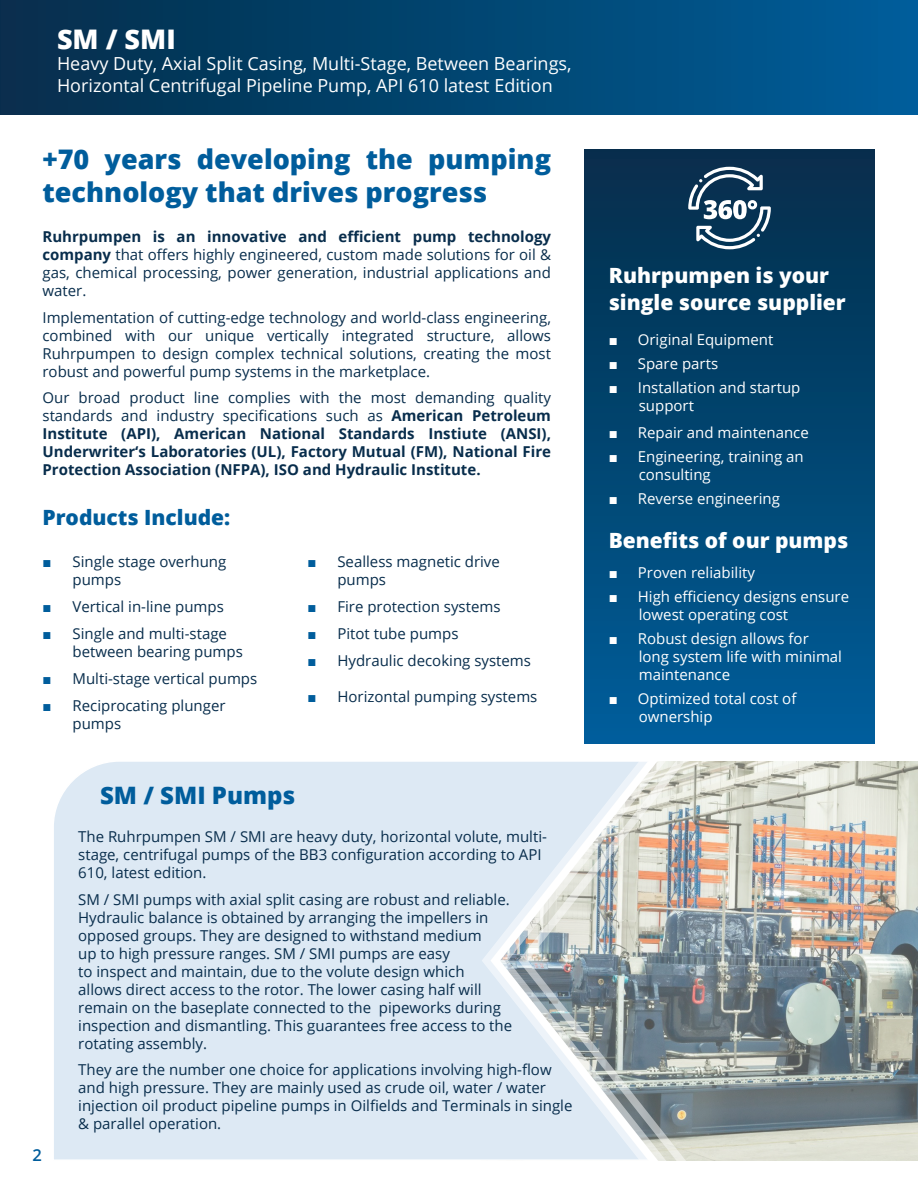
<style>
.page{position:relative;width:918px;height:1188px;background:#fff}
.page>*{position:absolute;margin:0;border:0;box-sizing:border-box;transform-origin:0 0}
.H1_-_maintitle{font:800 27px/32.4px "Open Sans";color:#005d9c}
.t1{font:800 27px "Open Sans";color:#fff}
.H2_-_subtitle{font:800 24px "Open Sans";color:#005d9c}
.H2_-_subtitle-2{font:800 21px/27px "Open Sans";color:#fff}
.H2_-_subtitle-3{font:800 21px "Open Sans";color:#005d9c}
.t2{font:18px/21.6px "Open Sans";color:#fff}
.t3{font:600 16.5px "Open Sans";color:#005d9c}
.Paragraph{font:15px/18px "Open Sans";color:#082d4c}
.t4{font:15px/18px "Open Sans";color:#fff}
.Paragraph-2{font:700 15px/18px "Open Sans";color:#082d4c;text-align:justify}
.s1{font-weight:700}
.s2{font-weight:400}
.s3{font-family:"Arial";font-weight:900;color:#005d9c}
.s4{font-family:"Arial";font-weight:900}
</style>
<div class="page">
<div style="left:584px;top:150px;width:291px;height:593px;background:linear-gradient(to bottom,#052d49,#005e9a)"></div>
<img style="left:690px;top:761px;width:228px;height:399px">
<div style="left:54px;top:762px;width:426px;height:398px;background:#dde9f4"></div>
<div style="left:480px;top:762px;width:17px;height:398px;background:#dde9f4"></div>
<svg style="left:497px;top:762px;width:20px;height:398px;background:#dee8f2"></svg>
<svg style="left:517px;top:761px;width:173px;height:400px;background:#bcc4c7"></svg>
<div style="left:0;top:0;width:918px;height:115px;background:linear-gradient(to right,#052e4a,#005d99)"></div>
<svg style="left:688px;top:167px;width:83px;height:82px"></svg>
<h1 class="t1" style="left:57px;top:18px;width:120px">SM / SMI</h1>
<p class="t2" style="left:57px;top:53px;width:516px">Heavy Duty, Axial Split Casing, Multi-Stage, Between Bearings,<br>Horizontal Centrifugal Pipeline Pump, API 610 latest Edition</p>
<p class="H1_-_maintitle" style="left:43px;top:142px;width:510px">+70 years developing the pumping technology that drives progress</p>
<p class="Paragraph" style="left:43px;top:227px;width:510px;text-align:justify"><span class="s1">Ruhrpumpen is an innovative and efficient pump technology company</span> that offers highly engineered, custom made solutions for oil &amp; gas, chemical processing, power generation, industrial applications and water.</p>
<p class="Paragraph" style="left:43px;top:308px;width:510px;text-align:justify">Implementation of cutting-edge technology and world-class engineering, combined with our unique vertically integrated structure, allows Ruhrpumpen to design complex technical solutions, creating the most robust and powerful pump systems in the marketplace.</p>
<p class="Paragraph-2" style="left:43px;top:389px;width:510px"><span class="s2">Our broad product line complies with the most demanding quality standards and industry specifications such as</span> American Petroleum Institute (API), American National Standards Instiute (ANSI), Underwriter‘s Laboratories (UL), Factory Mutual (FM), National Fire Protection Association (NFPA), ISO and Hydraulic Institute.</p>
<p class="H2_-_subtitle-3" style="left:43px;top:502px;width:189px">Products Include:</p>
<p class="Paragraph" style="left:73px;top:552px;width:155px;text-indent:-30px"><span class="s3">■</span> Single stage overhung pumps</p>
<p class="Paragraph" style="left:43px;top:597px;width:183px"><span class="s3">■</span> Vertical in-line pumps</p>
<p class="Paragraph" style="left:73px;top:624px;width:172px;text-indent:-30px"><span class="s3">■</span> Single and multi-stage between bearing pumps</p>
<p class="Paragraph" style="left:43px;top:669px;width:216px"><span class="s3">■</span> Multi-stage vertical pumps</p>
<p class="Paragraph" style="left:73px;top:696px;width:155px;text-indent:-30px"><span class="s3">■</span> Reciprocating plunger pumps</p>
<p class="Paragraph" style="left:337px;top:552px;width:164px;text-indent:-30px"><span class="s3">■</span> Sealless magnetic drive pumps</p>
<p class="Paragraph" style="left:307px;top:597px;width:195px"><span class="s3">■</span> Fire protection systems</p>
<p class="Paragraph" style="left:307px;top:624px;width:153px"><span class="s3">■</span> Pitot tube pumps</p>
<p class="Paragraph" style="left:307px;top:651px;width:225px"><span class="s3">■</span> Hydraulic decoking systems</p>
<p class="Paragraph" style="left:307px;top:687px;width:232px"><span class="s3">■</span> Horizontal pumping systems</p>
<p class="H2_-_subtitle" style="left:100px;top:777px;width:197px">SM / SMI Pumps</p>
<p class="t3" style="left:33px;top:1144px;width:11px">2</p>
<p class="Paragraph" style="left:78px;top:827px;width:470px">The Ruhrpumpen SM / SMI are heavy duty, horizontal volute, multi&shy;stage, centrifugal pumps of the BB3 configuration according to API<br>610, latest edition.</p>
<p class="Paragraph" style="left:78px;top:890px;width:435px">SM / SMI pumps with axial split casing are robust and reliable.<br>Hydraulic balance is obtained by arranging the impellers in opposed groups. They are designed to withstand medium<br>up to high pressure ranges. SM / SMI pumps are easy<br>to inspect and maintain, due to the volute design which<br>allows direct access to the rotor. The lower casing half will remain on the baseplate connected to the pipeworks during inspection and dismantling. This guarantees free access to the rotating assembly.</p>
<p class="Paragraph" style="left:78px;top:1060px;width:496px">They are the number one choice for applications involving high-flow and high pressure. They are mainly used as crude oil, water / water injection oil product pipeline pumps in Oilfields and Terminals in single &amp; parallel operation.</p>
<p class="H2_-_subtitle-2" style="left:609px;top:261px;width:238px">Ruhrpumpen is your single source supplier</p>
<p class="t4" style="left:609px;top:330px;width:166px"><span class="s4">■</span> Original Equipment</p>
<p class="t4" style="left:609px;top:354px;width:111px"><span class="s4">■</span> Spare parts</p>
<p class="t4" style="left:639px;top:378px;width:163px;text-indent:-30px"><span class="s4">■</span> Installation and startup support</p>
<p class="t4" style="left:609px;top:423px;width:202px"><span class="s4">■</span> Repair and maintenance</p>
<p class="t4" style="left:639px;top:447px;width:167px;text-indent:-30px"><span class="s4">■</span> Engineering, training an consulting</p>
<p class="t4" style="left:609px;top:489px;width:173px"><span class="s4">■</span> Reverse engineering</p>
<p class="H2_-_subtitle-2" style="left:609px;top:525px;width:241px">Benefits of our pumps</p>
<p class="t4" style="left:609px;top:563px;width:148px"><span class="s4">■</span> Proven reliability</p>
<p class="t4" style="left:639px;top:587px;width:212px;text-indent:-30px"><span class="s4">■</span> High efficiency designs ensure lowest operating cost</p>
<p class="t4" style="left:639px;top:629px;width:205px;text-indent:-30px"><span class="s4">■</span> Robust design allows for long system life with minimal maintenance</p>
<p class="t4" style="left:639px;top:689px;width:159px;text-indent:-30px"><span class="s4">■</span> Optimized total cost of ownership</p>
</div>
